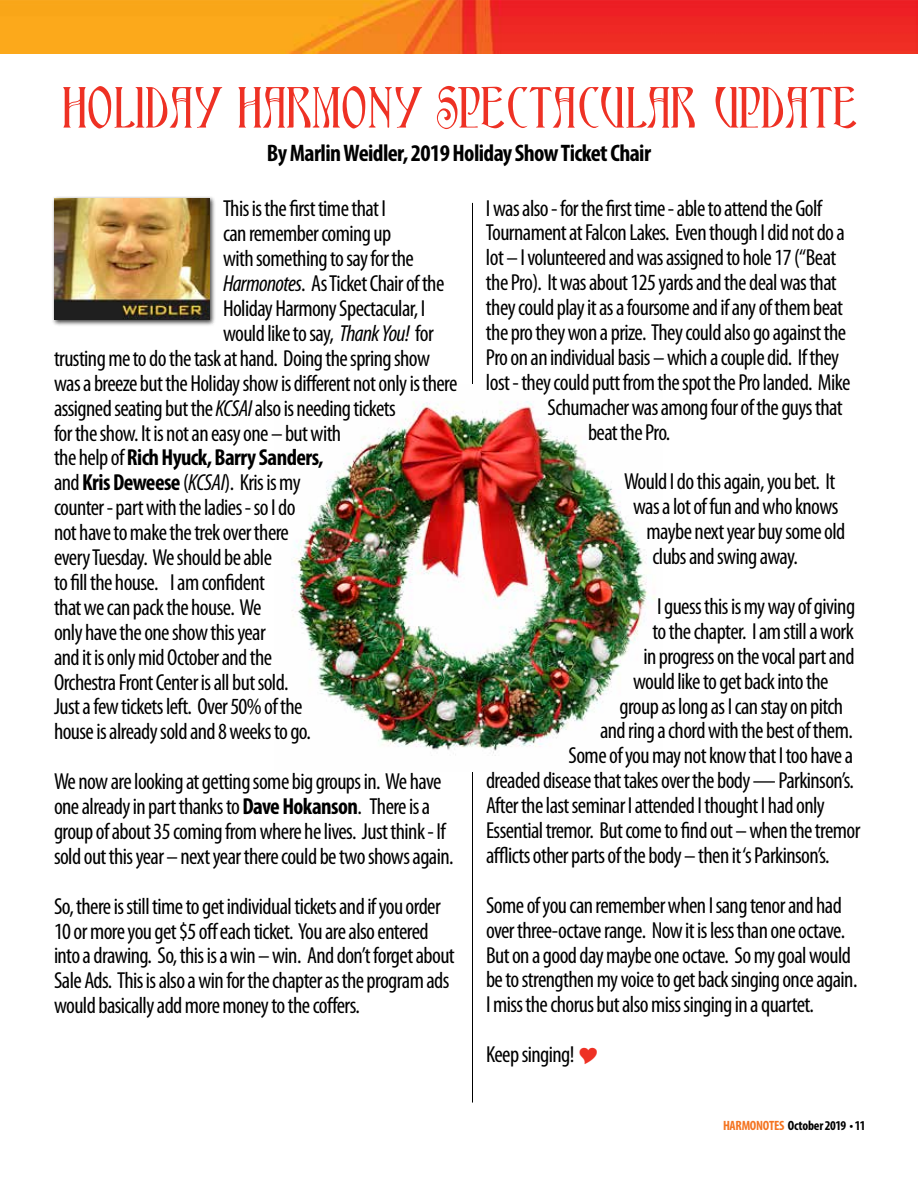
<style>
.page{position:relative;width:918px;height:1188px;background:#fff}
.page>*{position:absolute;margin:0;border:0;box-sizing:border-box;transform-origin:0 0}
.t1{font:54px "Ambrosia";letter-spacing:-.025em;color:#ee3124}
.t2{font:700 condensed 24px "Myriad Pro";letter-spacing:-.025em;color:#000}
.t3{font:condensed 23.25px/24.9px "Myriad Pro";letter-spacing:-.025em;color:#000}
.t4{font:700 condensed 23.25px "Myriad Pro";letter-spacing:-.025em;color:#000}
.t5{font:700 condensed 13.5px "Myriad Pro";letter-spacing:-.02em;color:#000}
.s1{font-style:italic}
.s2{font-weight:400}
.s3{font-weight:700}
.s4{color:#f47421}
</style>
<div class="page">
<img style="left:0;top:0;width:918px;height:54px">
<hr style="left:472px;top:203px;width:1px;height:900px;background:#000">
<img style="left:291px;top:384px;width:364px;height:388px">
<div style="left:52px;top:196px;width:164px;height:130px;background:#000;opacity:.75"></div>
<img style="left:54px;top:198px;width:156px;height:122px">
<h1 class="t1" style="left:61px;top:77px;width:798px">HOLIDAY HARMONY SPECTACULAR UPDATE</h1>
<p class="t2" style="left:267px;top:138px;width:386px">By Marlin Weidler, 2019 Holiday Show Ticket Chair</p>
<p class="t3" style="left:223px;top:196px;width:165px">This is the first time that I</p>
<p class="t3" style="left:223px;top:221px;width:170px">can remember coming up</p>
<p class="t3" style="left:223px;top:246px;width:192px">with something to say for the</p>
<p class="t3" style="left:223px;top:271px;width:223px"><span class="s1">Harmonotes</span>. As Ticket Chair of the</p>
<p class="t3" style="left:223px;top:296px;width:204px">Holiday Harmony Spectacular, I</p>
<p class="t3" style="left:223px;top:320px;width:212px">would like to say, <span class="s1">Thank You!</span> for</p>
<p class="t3" style="left:54px;top:345px;width:378px">trusting me to do the task at hand. Doing the spring show</p>
<p class="t3" style="left:54px;top:370px;width:405px">was a breeze but the Holiday show is different not only is there</p>
<p class="t3" style="left:54px;top:395px;width:343px">assigned seating but the <span class="s1">KCSAI</span> also is needing tickets</p>
<p class="t3" style="left:54px;top:420px;width:289px">for the show. It is not an easy one – but with</p>
<p class="t4" style="left:54px;top:443px;width:271px"><span class="s2">the help of</span> Rich Hyuck, Barry Sanders,</p>
<p class="t3" style="left:54px;top:470px;width:248px">and <span class="s3">Kris Deweese</span> (<span class="s1">KCSAI</span>). Kris is my</p>
<p class="t3" style="left:54px;top:495px;width:243px">counter - part with the ladies - so I do</p>
<p class="t3" style="left:54px;top:520px;width:236px">not have to make the trek over there</p>
<p class="t3" style="left:54px;top:545px;width:220px">every Tuesday. We should be able</p>
<p class="t3" style="left:54px;top:569px;width:212px">to fill the house. I am confident</p>
<p class="t3" style="left:54px;top:594px;width:209px">that we can pack the house. We</p>
<p class="t3" style="left:54px;top:619px;width:213px">only have the one show this year</p>
<p class="t3" style="left:54px;top:644px;width:220px">and it is only mid October and the</p>
<p class="t3" style="left:54px;top:669px;width:236px">Orchestra Front Center is all but sold.</p>
<p class="t3" style="left:54px;top:694px;width:250px">Just a few tickets left. Over 50% of the</p>
<p class="t3" style="left:54px;top:719px;width:258px">house is already sold and 8 weeks to go.</p>
<p class="t3" style="left:54px;top:769px;width:401px">We now are looking at getting some big groups in. We have one already in part thanks to <span class="s3">Dave Hokanson</span>. There is a group of about 35 coming from where he lives. Just think - If sold out this year – next year there could be two shows again.</p>
<p class="t3" style="left:54px;top:893px;width:402px">So, there is still time to get individual tickets and if you order 10 or more you get $5 off each ticket. You are also entered into a drawing. So, this is a win – win. And don’t forget about Sale Ads. This is also a win for the chapter as the program ads would basically add more money to the coffers.</p>
<p class="t3" style="left:486px;top:195px;width:338px">I was also - for the first time - able to attend the Golf</p>
<p class="t3" style="left:486px;top:220px;width:360px">Tournament at Falcon Lakes. Even though I did not do a</p>
<p class="t3" style="left:486px;top:245px;width:352px">lot – I volunteered and was assigned to hole 17 (“Beat</p>
<p class="t3" style="left:486px;top:270px;width:352px">the Pro). It was about 125 yards and the deal was that</p>
<p class="t3" style="left:486px;top:295px;width:359px">they could play it as a foursome and if any of them beat</p>
<p class="t3" style="left:486px;top:320px;width:362px">the pro they won a prize. They could also go against the</p>
<p class="t3" style="left:486px;top:345px;width:355px">Pro on an individual basis – which a couple did. If they</p>
<p class="t3" style="left:486px;top:369px;width:366px">lost - they could putt from the spot the Pro landed. Mike</p>
<p class="t3" style="left:547px;top:394px;width:297px">Schumacher was among four of the guys that</p>
<p class="t3" style="left:588px;top:419px;width:84px">beat the Pro.</p>
<p class="t3" style="left:624px;top:469px;width:213px">Would I do this again, you bet. It</p>
<p class="t3" style="left:633px;top:494px;width:207px">was a lot of fun and who knows</p>
<p class="t3" style="left:647px;top:519px;width:200px">maybe next year buy some old</p>
<p class="t3" style="left:653px;top:544px;width:147px">clubs and swing away.</p>
<p class="t3" style="left:657px;top:594px;width:200px">I guess this is my way of giving</p>
<p class="t3" style="left:653px;top:618px;width:203px">to the chapter. I am still a work</p>
<p class="t3" style="left:644px;top:643px;width:213px">in progress on the vocal part and</p>
<p class="t3" style="left:633px;top:668px;width:197px">would like to get back into the</p>
<p class="t3" style="left:620px;top:693px;width:225px">group as long as I can stay on pitch</p>
<p class="t3" style="left:600px;top:718px;width:254px">and ring a chord with the best of them.</p>
<p class="t3" style="left:569px;top:743px;width:286px">Some of you may not know that I too have a</p>
<p class="t3" style="left:486px;top:768px;width:369px">dreaded disease that takes over the body — Parkinson’s.</p>
<p class="t3" style="left:486px;top:793px;width:340px">After the last seminar I attended I thought I had only</p>
<p class="t3" style="left:486px;top:818px;width:376px">Essential tremor. But come to find out – when the tremor</p>
<p class="t3" style="left:486px;top:843px;width:345px">afflicts other parts of the body – then it ‘s Parkinson’s.</p>
<p class="t3" style="left:486px;top:892px;width:373px">Some of you can remember when I sang tenor and had over three-octave range. Now it is less than one octave.<br>But on a good day maybe one octave. So my goal would be to strengthen my voice to get back singing once again.<br>I miss the chorus but also miss singing in a quartet.</p>
<p class="t3" style="left:486px;top:1042px;width:90px">Keep singing!</p>
<p class="t5" style="left:723px;top:1117px;width:144px"><span class="s4">HARMONOTES</span> October 2019 • 11</p>
</div>
